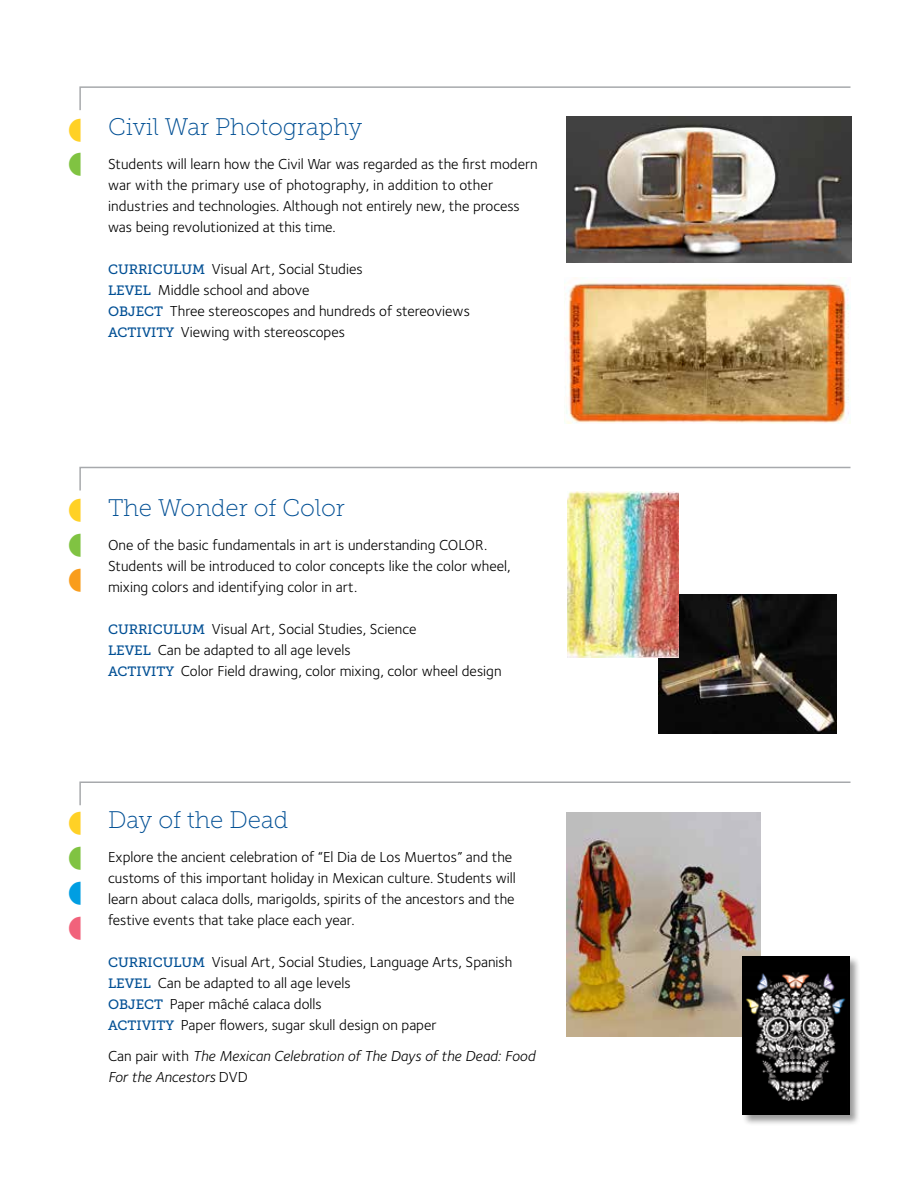
<style>
.page{position:relative;width:918px;height:1188px;background:#fff}
.page>*{position:absolute;margin:0;border:0;box-sizing:border-box;transform-origin:0 0}
.t1{font:24px "Museo Slab 100";color:#004f94}
.t2{font:15px/21px "Foundry Sterling";color:#000}
.t3{font:italic 15px/21px "Foundry Sterling";color:#000}
.s1{font-family:"Museo Slab 500";font-size:13.5px;color:#004f94}
.s2{font-style:normal}
</style>
<div class="page">
<img style="left:567px;top:835px;width:194px;height:201px">
<div style="left:742px;top:956px;width:119px;height:170px;background:#000;opacity:.4"></div>
<img style="left:742px;top:956px;width:107px;height:159px">
<svg style="left:79px;top:466px;width:772px;height:26px"></svg>
<img style="left:658px;top:594px;width:179px;height:139px">
<img style="left:566px;top:117px;width:286px;height:145px">
<svg style="left:79px;top:86px;width:772px;height:25px"></svg>
<img style="left:565px;top:278px;width:285px;height:145px">
<img style="left:567px;top:492px;width:112px;height:165px">
<svg style="left:79px;top:781px;width:772px;height:54px"></svg>
<h1 class="t1" style="left:108px;top:114px;width:256px">Civil War Photography</h1>
<p class="t2" style="left:108px;top:153px;width:431px">Students will learn how the Civil War was regarded as the first modern war with the primary use of photography, in addition to other industries and technologies. Although not entirely new, the process was being revolutionized at this time.</p>
<p class="t2" style="left:108px;top:258px;width:363px"><span class="s1">CURRICULUM</span> Visual Art, Social Studies<br><span class="s1">LEVEL</span> Middle school and above<br><span class="s1">OBJECT</span> Three stereoscopes and hundreds of stereoviews <span class="s1">ACTIVITY</span> Viewing with stereoscopes</p>
<h1 class="t1" style="left:108px;top:494px;width:238px">The Wonder of Color</h1>
<p class="t2" style="left:108px;top:534px;width:404px">One of the basic fundamentals in art is understanding COLOR.<br>Students will be introduced to color concepts like the color wheel, mixing colors and identifying color in art.</p>
<p class="t2" style="left:108px;top:618px;width:395px"><span class="s1">CURRICULUM</span> Visual Art, Social Studies, Science<br><span class="s1">LEVEL</span> Can be adapted to all age levels<br><span class="s1">ACTIVITY</span> Color Field drawing, color mixing, color wheel design</p>
<h1 class="t1" style="left:108px;top:806px;width:182px">Day of the Dead</h1>
<p class="t2" style="left:108px;top:846px;width:409px">Explore the ancient celebration of “El Dia de Los Muertos” and the customs of this important holiday in Mexican culture. Students will learn about calaca dolls, marigolds, spirits of the ancestors and the festive events that take place each year.</p>
<p class="t2" style="left:108px;top:951px;width:406px"><span class="s1">CURRICULUM</span> Visual Art, Social Studies, Language Arts, Spanish <span class="s1">LEVEL</span> Can be adapted to all age levels<br><span class="s1">OBJECT</span> Paper mâché calaca dolls<br><span class="s1">ACTIVITY</span> Paper flowers, sugar skull design on paper</p>
<p class="t3" style="left:108px;top:1045px;width:429px"><span class="s2">Can pair with</span> The Mexican Celebration of The Days of the Dead: Food<br>For the Ancestors <span class="s2">DVD</span></p>
</div>
